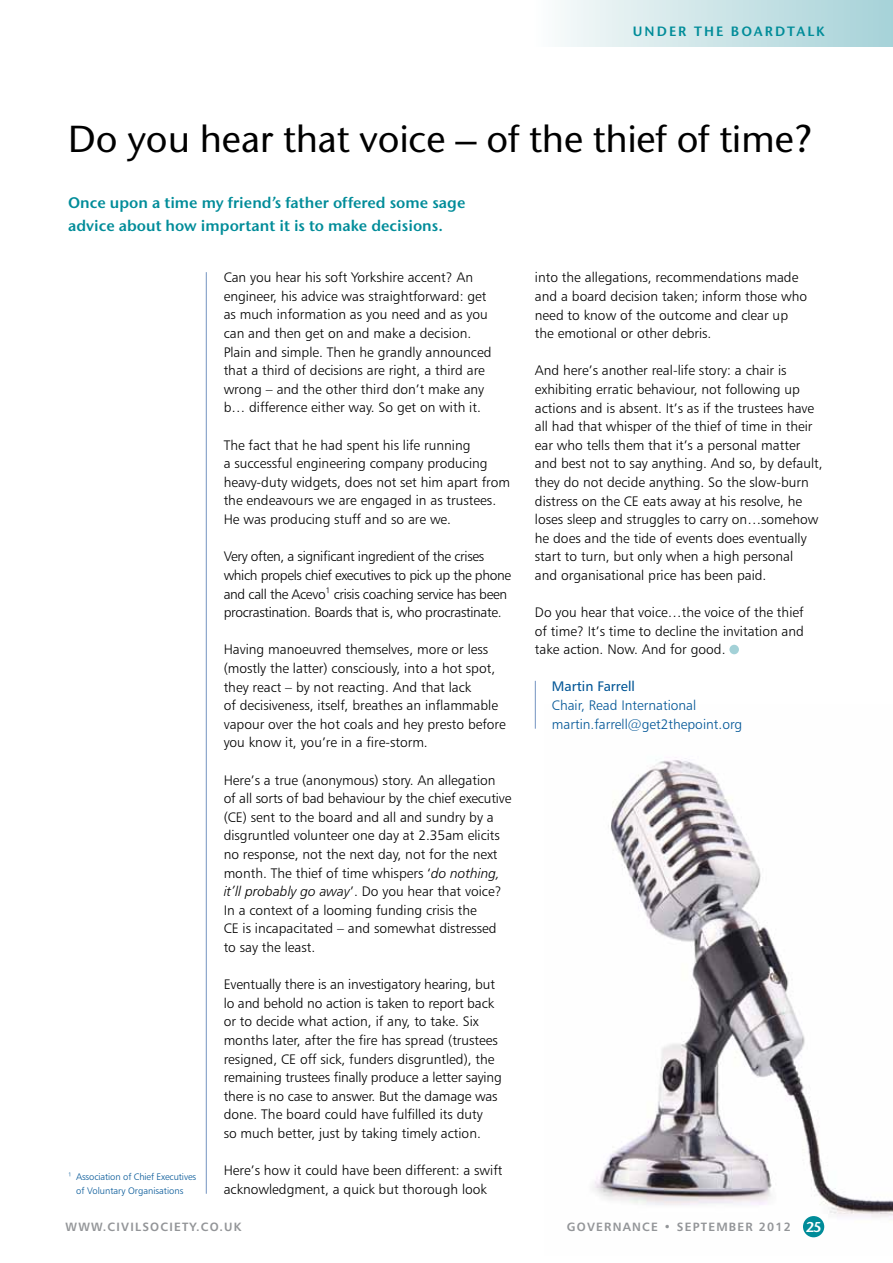
<style>
.page{position:relative;width:893px;height:1263px;background:#fff}
.page>*{position:absolute;margin:0;border:0;box-sizing:border-box;transform-origin:0 0}
.t1{font:37.5px "ITC Stone Sans Medium OS";color:#000}
.t2{font:600 15.3px/23.2px "ITC Stone Sans";color:#008c99}
.t3{font:13.8px/18.6px "Humanist 777 BT Light B";color:#000}
.t4{font:13.8px/18.6px "Humanist 777 BT Light B";letter-spacing:-.025em;color:#000}
.t5{font:13.8px/18.6px "Humanist 777 BT Light B";color:#005596}
.t6{font:13.8px "Humanist 777 BT Roman B";color:#005596}
.t7{font:600 13.5px "ITC Stone Sans";letter-spacing:.265em;color:#008c99}
.t8{font:12px "Humanist 777 BT Bold B";letter-spacing:.1em;color:#939598}
.t9{font:9.45px/13.5px "Humanist 777 BT Light B";letter-spacing:-.01em;color:#005596;text-align:center}
.s1{font-family:"Humanist 777 BT Light Italic B"}
.s2{font-family:"ITC Stone Sans";font-weight:600;font-size:14.25px;color:#fff}
</style>
<div class="page">
<div style="left:535px;top:0;width:358px;height:47px;background:linear-gradient(to right,#f9fbfb,#a5d1d7)"></div>
<img style="left:593px;top:757px;width:300px;height:481px">
<div style="left:729px;top:645px;width:10px;height:9px;background:#a3d1d7;border-radius:50%"></div>
<hr style="left:206px;top:272px;width:1px;height:922px;background:#7493c1">
<hr style="left:535px;top:681px;width:1px;height:48px;background:#7493c1">
<div style="left:803px;top:1216px;width:21px;height:21px;background:#008c99;border-radius:50%"></div>
<p class="t7" style="left:633px;top:23px;width:193px">under the boardtalk</p>
<h1 class="t1" style="left:68px;top:116px;width:745px">Do you hear that voice – of the thief of time?</h1>
<p class="t2" style="left:68px;top:191px;width:399px">Once upon a time my friend’s father offered some sage advice about how important it is to make decisions.</p>
<p class="t3" style="left:224px;top:268px;width:269px">Can you hear his soft Yorkshire accent? An engineer, his advice was straightforward: get as much information as you need and as you can and then get on and make a decision.<br>Plain and simple. Then he grandly announced that a third of decisions are right, a third are wrong – and the other third don’t make any b… difference either way. So get on with it.</p>
<p class="t3" style="left:224px;top:435px;width:288px">The fact that he had spent his life running<br>a successful engineering company producing heavy-duty widgets, does not set him apart from the endeavours we are engaged in as trustees.<br>He was producing stuff and so are we.</p>
<p class="t4" style="left:224px;top:547px;width:289px">Very often, a significant ingredient of the crises which propels chief executives to pick up the phone and call the Acevo¹ crisis coaching service has been procrastination. Boards that is, who procrastinate.</p>
<p class="t3" style="left:224px;top:640px;width:284px">Having manoeuvred themselves, more or less (mostly the latter) consciously, into a hot spot, they react – by not reacting. And that lack<br>of decisiveness, itself, breathes an inflammable vapour over the hot coals and hey presto before you know it, you’re in a fire-storm.</p>
<p class="t3" style="left:224px;top:770px;width:289px">Here’s a true (anonymous) story. An allegation<br>of all sorts of bad behaviour by the chief executive (CE) sent to the board and all and sundry by a disgruntled volunteer one day at 2.35am elicits no response, not the next day, not for the next month. The thief of time whispers ‘<span class="s1">do nothing, it’ll probably go away</span>’. Do you hear that voice?<br>In a context of a looming funding crisis the<br>CE is incapacitated – and somewhat distressed to say the least.</p>
<p class="t3" style="left:224px;top:975px;width:280px">Eventually there is an investigatory hearing, but lo and behold no action is taken to report back or to decide what action, if any, to take. Six months later, after the fire has spread (trustees resigned, CE off sick, funders disgruntled), the remaining trustees finally produce a letter saying there is no case to answer. But the damage was done. The board could have fulfilled its duty<br>so much better, just by taking timely action.</p>
<p class="t3" style="left:224px;top:1161px;width:280px">Here’s how it could have been different: a swift acknowledgment, a quick but thorough look</p>
<p class="t3" style="left:535px;top:268px;width:274px">into the allegations, recommendations made and a board decision taken; inform those who need to know of the outcome and clear up the emotional or other debris.</p>
<p class="t3" style="left:535px;top:361px;width:289px">And here’s another real-life story: a chair is exhibiting erratic behaviour, not following up actions and is absent. It’s as if the trustees have all had that whisper of the thief of time in their ear who tells them that it’s a personal matter and best not to say anything. And so, by default, they do not decide anything. So the slow-burn distress on the CE eats away at his resolve, he loses sleep and struggles to carry on…somehow he does and the tide of events does eventually start to turn, but only when a high personal<br>and organisational price has been paid.</p>
<p class="t3" style="left:535px;top:603px;width:271px;text-align:justify">Do you hear that voice…the voice of the thief of time? It’s time to decline the invitation and take action. Now. And for good.</p>
<p class="t6" style="left:552px;top:678px;width:84px">Martin Farrell</p>
<p class="t5" style="left:552px;top:696px;width:192px">Chair, Read International martin.farrell@get2thepoint.org</p>
<p class="t9" style="left:68px;top:1170px;width:130px">¹ Association of Chief Executives of Voluntary Organisations</p>
<p class="t8" style="left:66px;top:1219px;width:177px">WWW.CIVILSOCIETY.CO.UK</p>
<p class="t8" style="left:567px;top:1219px;width:257px">GOVERNANCE • SEPTEMBER 2012 <span class="s2">25</span></p>
</div>
